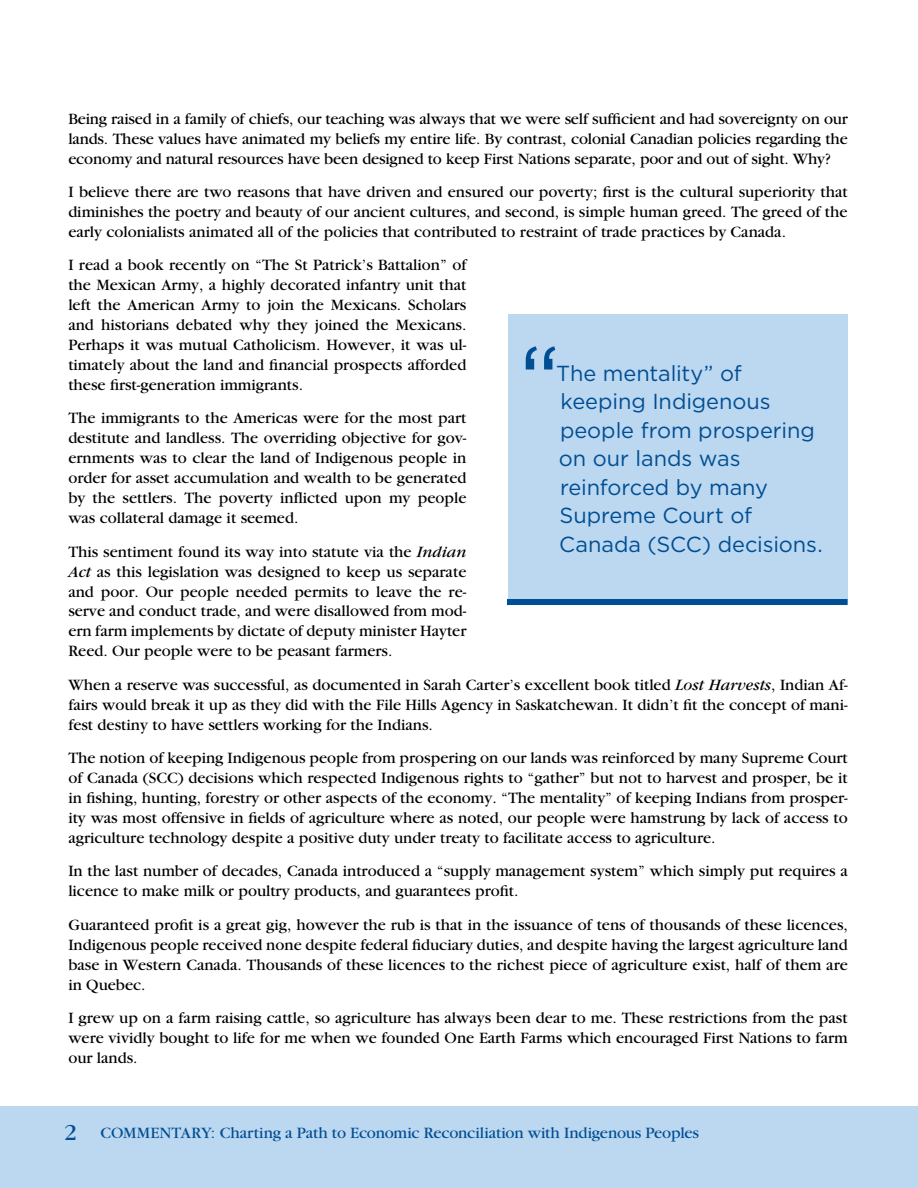
<style>
.page{position:relative;width:918px;height:1188px;background:#fff}
.page>*{position:absolute;margin:0;border:0;box-sizing:border-box;transform-origin:0 0}
.t1{font:102px "Gotham";color:#004e93;scale:.9 1}
.t2{font:21.75px/28.5px "Gotham";letter-spacing:-.005em;color:#004e93}
.t3{font:16.5px/20px "Garamond";color:#000;text-align:justify}
.t4{font:16.5px "Garamond";letter-spacing:-.01em;color:#004e93}
.s1{font-style:italic}
.s2{font-size:24px}
</style>
<div class="page">
<div style="left:0;top:1106px;width:918px;height:82px;background:#bcd7f0"></div>
<div style="left:508px;top:315px;width:340px;height:289px;background:#bcd7f0"></div>
<div style="left:507px;top:599px;width:341px;height:6px;background:#004e93"></div>
<p class="t3" style="left:68px;top:109px;width:781px">Being raised in a family of chiefs, our teaching was always that we were self sufficient and had sovereignty on our lands. These values have animated my beliefs my entire life. By contrast, colonial Canadian policies regarding the economy and natural resources have been designed to keep First Nations separate, poor and out of sight. Why?</p>
<p class="t3" style="left:68px;top:182px;width:781px">I believe there are two reasons that have driven and ensured our poverty; first is the cultural superiority that diminishes the poetry and beauty of our ancient cultures, and second, is simple human greed. The greed of the early colonialists animated all of the policies that contributed to restraint of trade practices by Canada.</p>
<p class="t3" style="left:68px;top:255px;width:400px">I read a book recently on “The St Patrick’s Battalion” of the Mexican Army, a highly decorated infantry unit that left the American Army to join the Mexicans. Scholars and historians debated why they joined the Mexicans.<br>Perhaps it was mutual Catholicism. However, it was ul&shy;timately about the land and financial prospects afforded these first-generation immigrants.</p>
<p class="t3" style="left:68px;top:409px;width:400px">The immigrants to the Americas were for the most part destitute and landless. The overriding objective for gov&shy;ernments was to clear the land of Indigenous people in order for asset accumulation and wealth to be generated by the settlers. The poverty inflicted upon my people was collateral damage it seemed.</p>
<p class="t3" style="left:68px;top:542px;width:400px">This sentiment found its way into statute via the <span class="s1">Indian Act</span> as this legislation was designed to keep us separate and poor. Our people needed permits to leave the re&shy;serve and conduct trade, and were disallowed from mod&shy;ern farm implements by dictate of deputy minister Hayter Reed. Our people were to be peasant farmers.</p>
<p class="t3" style="left:68px;top:675px;width:781px">When a reserve was successful, as documented in Sarah Carter’s excellent book titled <span class="s1">Lost Harvests</span>, Indian Af&shy;fairs would break it up as they did with the File Hills Agency in Saskatchewan. It didn’t fit the concept of mani&shy;fest destiny to have settlers working for the Indians.</p>
<p class="t3" style="left:68px;top:748px;width:781px">The notion of keeping Indigenous people from prospering on our lands was reinforced by many Supreme Court of Canada (SCC) decisions which respected Indigenous rights to “gather” but not to harvest and prosper, be it in fishing, hunting, forestry or other aspects of the economy. “The mentality” of keeping Indians from prosper&shy;ity was most offensive in fields of agriculture where as noted, our people were hamstrung by lack of access to agriculture technology despite a positive duty under treaty to facilitate access to agriculture.</p>
<p class="t3" style="left:68px;top:861px;width:781px">In the last number of decades, Canada introduced a “supply management system” which simply put requires a licence to make milk or poultry products, and guarantees profit.</p>
<p class="t3" style="left:68px;top:915px;width:781px">Guaranteed profit is a great gig, however the rub is that in the issuance of tens of thousands of these licences, Indigenous people received none despite federal fiduciary duties, and despite having the largest agriculture land base in Western Canada. Thousands of these licences to the richest piece of agriculture exist, half of them are in Quebec.</p>
<p class="t3" style="left:68px;top:1008px;width:781px">I grew up on a farm raising cattle, so agriculture has always been dear to me. These restrictions from the past were vividly bought to life for me when we founded One Earth Farms which encouraged First Nations to farm our lands.</p>
<h1 class="t1" style="left:519px;top:326px;width:47px">“</h1>
<h2 class="t2" style="left:556px;top:358px;width:268px">The mentality” of keeping Indigenous people from prospering on our lands was reinforced by many<br>Supreme Court of<br>Canada (SCC) decisions.</h2>
<p class="t4" style="left:64px;top:1125px;width:637px"><span class="s2">2</span> COMMENTARY: Charting a Path to Economic Reconciliation with Indigenous Peoples</p>
</div>
